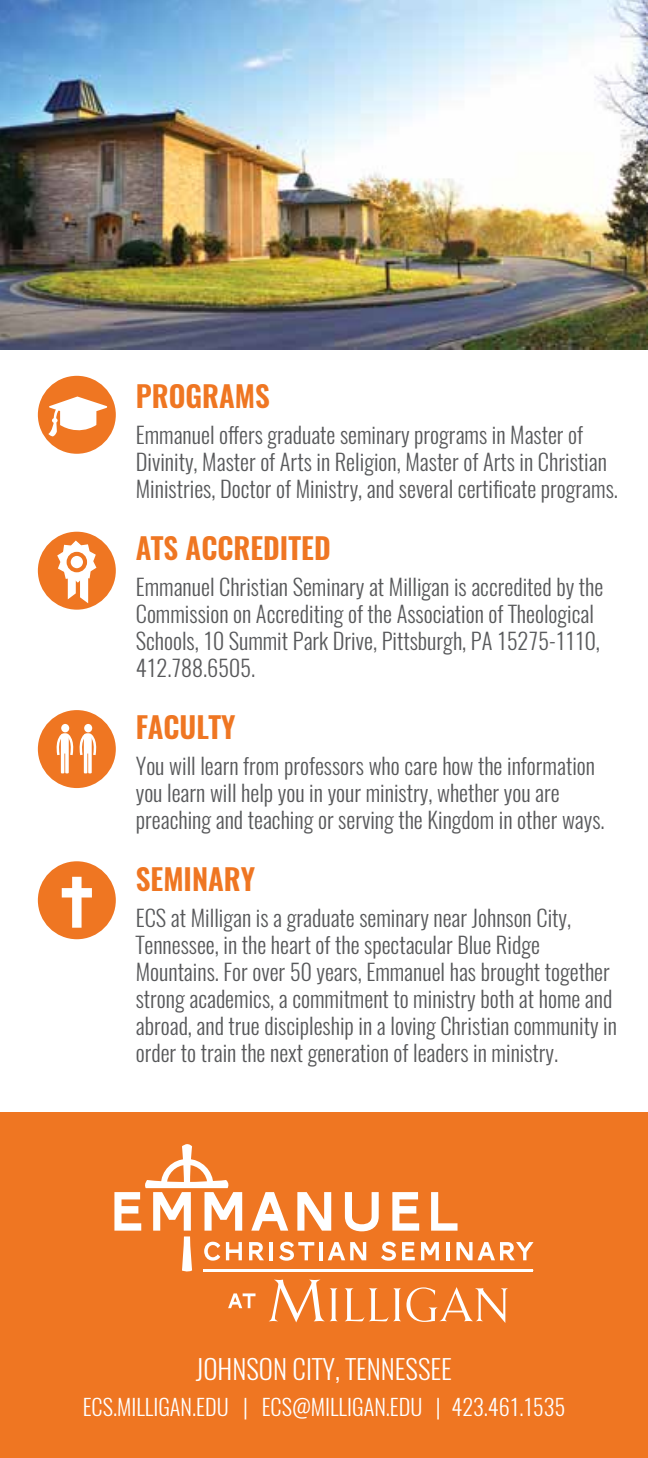
<style>
.page{position:relative;width:648px;height:1458px;background:#fff}
.page>*{position:absolute;margin:0;border:0;box-sizing:border-box;transform-origin:0 0}
.t1{font:600 29.25px "Oswald";color:#ef7622}
.t2{font:300 27px "Oswald";color:#fff}
.t3{font:300 22.5px/27px "Oswald";color:#58595b}
.t4{font:300 22.28px "Oswald";color:#fff}
</style>
<div class="page">
<div style="left:0;top:1112px;width:648px;height:346px;background:#ef7622"></div>
<div style="left:38px;top:710px;width:78px;height:78px;background:#ef7622;border-radius:50%"></div>
<div style="left:61px;top:724px;width:8px;height:8px;background:#fff;border-radius:50%"></div>
<div style="left:84px;top:724px;width:8px;height:8px;background:#fff;border-radius:50%"></div>
<svg style="left:56px;top:732px;width:41px;height:41px"></svg>
<div style="left:38px;top:376px;width:78px;height:78px;background:#ef7622;border-radius:50%"></div>
<svg style="left:48px;top:397px;width:60px;height:40px"></svg>
<div style="left:38px;top:532px;width:78px;height:78px;background:#ef7622;border-radius:50%"></div>
<svg style="left:57px;top:540px;width:40px;height:63px"></svg>
<div style="left:67px;top:552px;width:20px;height:20px;border:4px solid #ef7622;border-radius:50%"></div>
<div style="left:38px;top:861px;width:78px;height:78px;background:#ef7622;border-radius:50%"></div>
<div style="left:72px;top:877px;width:10px;height:51px;background:#fff"></div>
<div style="left:62px;top:888px;width:30px;height:10px;background:#fff"></div>
<img style="left:0;top:0;width:648px;height:349px">
<svg style="left:269px;top:1280px;width:69px;height:42px"></svg>
<svg style="left:345px;top:1287px;width:163px;height:36px"></svg>
<svg style="left:228px;top:1293px;width:28px;height:15px"></svg>
<hr style="left:203px;top:1269px;width:330px;height:3px;background:#fff">
<svg style="left:249px;top:1242px;width:15px;height:18px"></svg>
<hr style="left:270px;top:1242px;width:3px;height:18px;background:#fff">
<svg style="left:279px;top:1242px;width:35px;height:19px"></svg>
<hr style="left:319px;top:1242px;width:4px;height:18px;background:#fff">
<svg style="left:328px;top:1242px;width:38px;height:18px"></svg>
<svg style="left:381px;top:1242px;width:15px;height:19px"></svg>
<svg style="left:402px;top:1242px;width:13px;height:18px"></svg>
<svg style="left:421px;top:1242px;width:18px;height:18px"></svg>
<hr style="left:446px;top:1242px;width:3px;height:18px;background:#fff">
<svg style="left:456px;top:1242px;width:78px;height:18px"></svg>
<svg style="left:114px;top:1144px;width:128px;height:128px"></svg>
<svg style="left:251px;top:1192px;width:37px;height:39px"></svg>
<svg style="left:297px;top:1192px;width:34px;height:39px"></svg>
<svg style="left:345px;top:1192px;width:34px;height:39px"></svg>
<svg style="left:392px;top:1192px;width:27px;height:39px"></svg>
<svg style="left:431px;top:1192px;width:27px;height:39px"></svg>
<h1 class="t1" style="left:136px;top:375px;width:136px">PROGRAMS</h1>
<p class="t3" style="left:136px;top:421px;width:484px">Emmanuel offers graduate seminary programs in Master of<br>Divinity, Master of Arts in Religion, Master of Arts in Christian<br>Ministries, Doctor of Ministry, and several certificate programs.</p>
<h1 class="t1" style="left:136px;top:528px;width:196px">ATS ACCREDITED</h1>
<p class="t3" style="left:136px;top:573px;width:469px">Emmanuel Christian Seminary at Milligan is accredited by the Commission on Accrediting of the Association of Theological Schools, 10 Summit Park Drive, Pittsburgh, PA 15275-1110, 412.788.6505.</p>
<h1 class="t1" style="left:136px;top:707px;width:101px">FACULTY</h1>
<p class="t3" style="left:136px;top:752px;width:470px">You will learn from professors who care how the information you learn will help you in your ministry, whether you are preaching and teaching or serving the Kingdom in other ways.</p>
<h1 class="t1" style="left:136px;top:859px;width:121px">SEMINARY</h1>
<p class="t3" style="left:136px;top:904px;width:483px">ECS at Milligan is a graduate seminary near Johnson City, Tennessee, in the heart of the spectacular Blue Ridge Mountains. For over 50 years, Emmanuel has brought together strong academics, a commitment to ministry both at home and abroad, and true discipleship in a loving Christian community in order to train the next generation of leaders in ministry.</p>
<p class="t2" style="left:196px;top:1351px;width:258px">Johnson City, TENN ESSEE</p>
<p class="t4" style="left:83px;top:1392px;width:484px">ECS.milligan.edu | ECS@milligan.edu | 423.461.1535</p>
</div>
